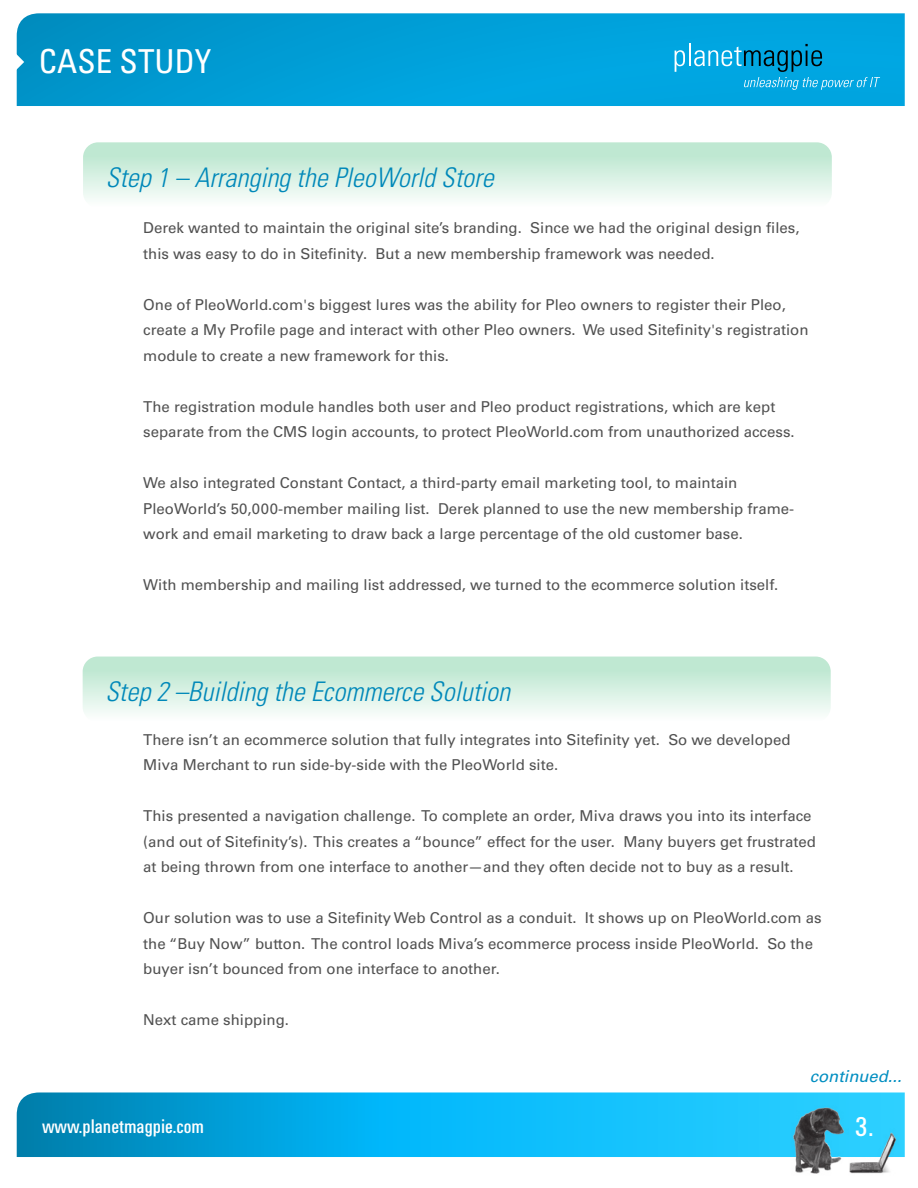
<style>
.page{position:relative;width:918px;height:1188px;background:#fff}
.page>*{position:absolute;margin:0;border:0;box-sizing:border-box;transform-origin:0 0}
.t1{font:condensed 33px "Univers";color:#fff}
.t2{font:italic 300 condensed 27px "Univers";color:#0088b9}
.t3{font:27px "Univers Condensed BQ";color:#fff}
.t4{font:19.5px "Univers Condensed BQ";color:#fff}
.t5{font:italic 16.5px "Univers";color:#008ec1}
.t6{font:15px/25.5px "Univers";color:#515151}
</style>
<div class="page">
<svg style="left:17px;top:1092px;width:888px;height:65px;background:#0db0e9"></svg>
<svg style="left:17px;top:13px;width:888px;height:93px;background:#019ed7"></svg>
<svg style="left:675px;top:50px;width:10px;height:22px"></svg>
<hr style="left:689px;top:44px;width:2px;height:22px;background:#fff">
<svg style="left:694px;top:44px;width:186px;height:46px;background:#10a2d6"></svg>
<svg style="left:16px;top:51px;width:8px;height:21px"></svg>
<img style="left:791px;top:1106px;width:108px;height:68px">
<svg style="left:83px;top:142px;width:749px;height:57px;background:#d3efe0"></svg>
<svg style="left:83px;top:657px;width:748px;height:56px;background:#d3efe0"></svg>
<p class="t1" style="left:39px;top:41px;width:174px">CASE STUDY</p>
<p class="t2" style="left:106px;top:161px;width:389px">Step 1 – Arranging the PleoWorld Store</p>
<p class="t6" style="left:143px;top:215px;width:658px">Derek wanted to maintain the original site’s branding. Since we had the original design files, this was easy to do in Sitefinity. But a new membership framework was needed.</p>
<p class="t6" style="left:143px;top:292px;width:667px">One of PleoWorld.com's biggest lures was the ability for Pleo owners to register their Pleo, create a My Profile page and interact with other Pleo owners. We used Sitefinity's registration module to create a new framework for this.</p>
<p class="t6" style="left:143px;top:394px;width:653px">The registration module handles both user and Pleo product registrations, which are kept separate from the CMS login accounts, to protect PleoWorld.com from unauthorized access.</p>
<p class="t6" style="left:143px;top:470px;width:652px">We also integrated Constant Contact, a third-party email marketing tool, to maintain<br>PleoWorld’s 50,000-member mailing list. Derek planned to use the new membership frame&shy;work and email marketing to draw back a large percentage of the old customer base.</p>
<p class="t6" style="left:143px;top:572px;width:636px">With membership and mailing list addressed, we turned to the ecommerce solution itself.</p>
<p class="t2" style="left:105px;top:675px;width:406px">Step 2 –Building the Ecommerce Solution</p>
<p class="t6" style="left:143px;top:727px;width:649px">There isn’t an ecommerce solution that fully integrates into Sitefinity yet. So we developed<br>Miva Merchant to run side-by-side with the PleoWorld site.</p>
<p class="t6" style="left:143px;top:803px;width:674px">This presented a navigation challenge. To complete an order, Miva draws you into its interface (and out of Sitefinity’s). This creates a “bounce” effect for the user. Many buyers get frustrated at being thrown from one interface to another—and they often decide not to buy as a result.</p>
<p class="t6" style="left:143px;top:905px;width:680px">Our solution was to use a Sitefinity Web Control as a conduit. It shows up on PleoWorld.com as the “Buy Now” button. The control loads Miva’s ecommerce process inside PleoWorld. So the buyer isn’t bounced from one interface to another.</p>
<p class="t6" style="left:143px;top:1007px;width:147px">Next came shipping.</p>
<p class="t5" style="left:810px;top:1066px;width:93px">continued...</p>
<p class="t4" style="left:42px;top:1115px;width:164px">www.planetmagpie.com</p>
<p class="t3" style="left:855px;top:1111px;width:20px">3.</p>
</div>
